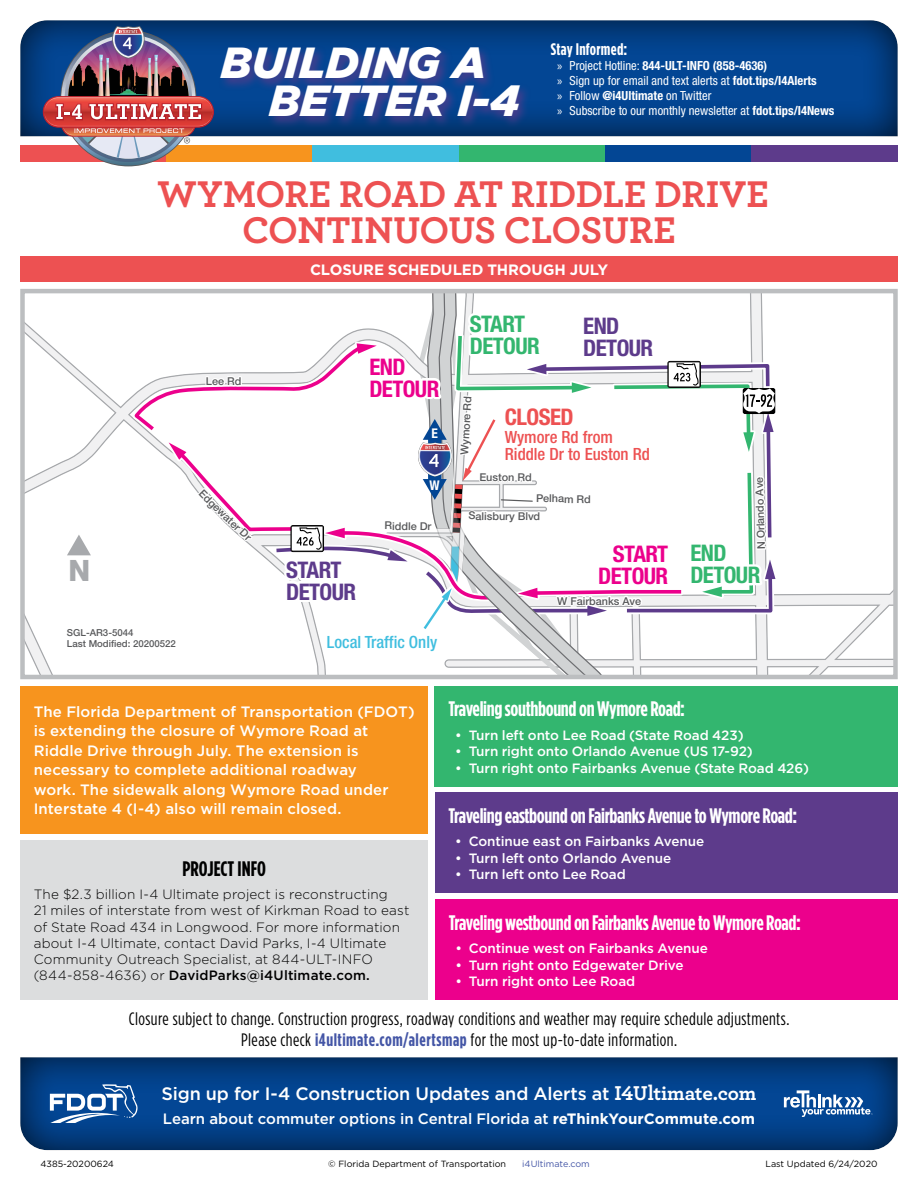
<style>
.page{position:relative;width:918px;height:1188px;background:#fff}
.page>*{position:absolute;margin:0;border:0;box-sizing:border-box;transform-origin:0 0}
.t1{font:italic 900 43.5px/37.5px "Gotham";color:#fff}
.Alert_Header{font:700 39px/36px "Archer";letter-spacing:-.01em;color:#ed5152;text-align:center}
.t2{font:800 29.4px "Helvetica Neue";color:#a7a9ac}
.t3{font:700 condensed 22.95px/21.6px "Helvetica Neue";letter-spacing:-.025em;color:#33b66f}
.t4{font:700 condensed 22.95px/21.6px "Helvetica Neue";letter-spacing:-.025em;color:#ec008c}
.t5{font:700 condensed 22.95px/21.6px "Helvetica Neue";letter-spacing:-.025em;color:#5d3b8b}
.t6{font:700 condensed 22.95px "Helvetica Neue";letter-spacing:-.025em;color:#ed5152}
.body_content{font:700 21px "Gotham Condensed";letter-spacing:-.02em;color:#fff}
.t7{font:700 21px "Gotham Condensed";color:#000}
.t8{font:18px "Gotham Condensed";letter-spacing:.02em;color:#000}
.t9{font:500 18px "Gotham";letter-spacing:-.01em;color:#fff}
.t10{font:500 condensed 16.8px/16.8px "Helvetica Neue";color:#ed5152}
.t11{font:500 condensed 16.8px "Helvetica Neue";color:#40bedf}
.t12{font:700 16.8px "Gotham Condensed";letter-spacing:.015em;color:#fff}
.body_content-2{font:500 15px/19.5px "Gotham";letter-spacing:.005em;color:#fff}
.Alert_Bar{font:700 15px "Gotham";letter-spacing:-.005em;color:#fff}
.t13{font:500 13.5px "Gotham";letter-spacing:-.01em;color:#fff}
.body_content-3{font:300 13.5px/16.2px "Gotham";letter-spacing:.01em;color:#000}
.t14{font:700 condensed 13.35px "Helvetica Neue";color:#fff}
.t15{font:condensed 12.6px/15px "Helvetica Neue LT Std";color:#fff}
.t16{font:500 10.8px "Helvetica Neue";color:#58595b}
.t17{font:500 9.6px/11.6px "Helvetica Neue";color:#58595b}
.t18{font:9px "Gotham";color:#000}
.t19{font:9px "Gotham";color:#4456a6}
.s1{font-family:"Myriad Pro";font-stretch:normal}
.s2{font-weight:700}
.s3{font-weight:500}
.s4{font-weight:700;color:#4456a6}
.s5{font-family:"Archer";font-weight:700;font-size:21px}
</style>
<div class="page">
<div style="left:20px;top:20px;width:878px;height:118px;background:#000;opacity:.75"></div>
<div style="left:218px;top:44px;width:314px;height:85px;background:#5d3b8b;opacity:.75"></div>
<div style="left:20px;top:145px;width:146px;height:17px;background:#ed5152"></div>
<div style="left:166px;top:145px;width:147px;height:17px;background:#f7941e"></div>
<div style="left:313px;top:145px;width:146px;height:17px;background:#40bedf"></div>
<div style="left:459px;top:145px;width:146px;height:17px;background:#33b66f"></div>
<div style="left:605px;top:145px;width:146px;height:17px;background:#034694"></div>
<div style="left:751px;top:145px;width:147px;height:17px;background:#5d3b8b"></div>
<img style="left:44px;top:24px;width:168px;height:142px">
<div style="left:19px;top:1056px;width:880px;height:96px;background:#000;opacity:.75"></div>
<svg style="left:784px;top:1090px;width:89px;height:27px"></svg>
<svg style="left:50px;top:1084px;width:88px;height:39px"></svg>
<div style="left:20px;top:257px;width:878px;height:25px;background:#ed5152"></div>
<div style="left:20px;top:686px;width:408px;height:147px;background:#f7941e"></div>
<div style="left:20px;top:840px;width:408px;height:160px;background:#dcddde"></div>
<svg style="left:25px;top:322px;width:104px;height:352px"></svg>
<svg style="left:67px;top:535px;width:24px;height:20px"></svg>
<div style="left:435px;top:686px;width:463px;height:100px;background:#33b66f"></div>
<div style="left:435px;top:793px;width:463px;height:100px;background:#5d3b8b"></div>
<div style="left:435px;top:900px;width:463px;height:100px;background:#ec008c"></div>
<svg style="left:129px;top:289px;width:766px;height:388px"></svg>
<h1 class="t1" style="left:269px;top:44px;width:252px;text-indent:-48px">BUILDING A<br>BETTER I-4</h1>
<p class="t12" style="left:551px;top:39px;width:78px">Stay Informed:</p>
<p class="t15" style="left:557px;top:58px;width:279px"><span class="s1">»</span> Project Hotline: <span class="s2">844-ULT-INFO (858-4636)<br></span><span class="s1">»</span> Sign up for email and text alerts at <span class="s2">fdot.tips/I4Alerts<br></span><span class="s1">»</span> Follow <span class="s2">@i4Ultimate</span> on Twitter<br><span class="s1">»</span> Subscribe to our monthly newsletter at <span class="s2">fdot.tips/I4News</span></p>
<p class="Alert_Header" style="left:157px;top:173px;width:613px">WYMORE ROAD AT RIDDLE DRIVE<br>CONTINUOUS CLOSURE</p>
<p class="Alert_Bar" style="left:310px;top:260px;width:300px">CLOSURE SCHEDULED THROUGH JULY</p>
<p class="t16" style="left:206px;top:375px;width:37px">Lee Rd</p>
<p class="t2" style="left:68px;top:553px;width:23px">N</p>
<p class="t17" style="left:67px;top:626px;width:111px">SGL-AR3-5044<br>Last Modified: 20200522</p>
<p class="t16" style="left:234px;top:515px;width:30px;rotate:43deg">ter Dr</p>
<p class="t4" style="left:369px;top:356px;width:72px">END<br>DETOUR</p>
<p class="t14" style="left:431px;top:425px;width:8px">E</p>
<p class="t14" style="left:429px;top:477px;width:12px">W</p>
<p class="t16" style="left:385px;top:519px;width:48px;rotate:1deg">Riddle Dr</p>
<p class="t3" style="left:470px;top:313px;width:72px">START<br>DETOUR</p>
<p class="t5" style="left:583px;top:315px;width:72px">END<br>DETOUR</p>
<p class="t16" style="left:458px;top:454px;width:60px;rotate:-87deg">Wymore Rd</p>
<p class="t6" style="left:505px;top:403px;width:70px">CLOSED</p>
<p class="t10" style="left:505px;top:429px;width:147px">Wymore Rd from<br>Riddle Dr to Euston Rd</p>
<p class="t16" style="left:480px;top:470px;width:54px;rotate:1deg">Euston Rd</p>
<p class="t16" style="left:536px;top:492px;width:56px;rotate:1deg">Pelham Rd</p>
<p class="t16" style="left:469px;top:509px;width:73px;rotate:1deg">Salisbury Blvd</p>
<p class="t4" style="left:613px;top:543px;width:57px">START</p>
<p class="t5" style="left:286px;top:559px;width:57px">START</p>
<p class="t4" style="left:598px;top:565px;width:72px">DETOUR</p>
<p class="t5" style="left:286px;top:580px;width:72px">DETOUR</p>
<p class="t16" style="left:557px;top:594px;width:86px">W Fairbanks Ave</p>
<p class="t11" style="left:327px;top:632px;width:112px">Local Traffic Only</p>
<p class="t16" style="left:755px;top:550px;width:74px;rotate:-92deg">N Orlando Ave</p>
<p class="t3" style="left:690px;top:542px;width:72px">END<br>DETOUR</p>
<p class="body_content-2" style="left:34px;top:702px;width:382px">The Florida Department of Transportation (FDOT) is extending the closure of Wymore Road at Riddle Drive through July. The extension is necessary to complete additional roadway<br>work. The sidewalk along Wymore Road under Interstate 4 (I-4) also will remain closed.</p>
<p class="t7" style="left:182px;top:857px;width:85px">PROJECT INFO</p>
<p class="body_content-3" style="left:34px;top:886px;width:377px">The $2.3 billion I-4 Ultimate project is reconstructing<br>21 miles of interstate from west of Kirkman Road to east of State Road 434 in Longwood. For more information about I-4 Ultimate, contact David Parks, I-4 Ultimate Community Outreach Specialist, at 844-ULT-INFO (844-858-4636) or <span class="s3">DavidParks@i4Ultimate.com.</span></p>
<p class="body_content" style="left:448px;top:697px;width:238px">Traveling southbound on Wymore Road:</p>
<p class="t13" style="left:455px;top:726px;width:290px">• Turn left onto Lee Road (State Road 423)</p>
<p class="t13" style="left:455px;top:742px;width:299px">• Turn right onto Orlando Avenue (US 17-92)</p>
<p class="t13" style="left:455px;top:759px;width:355px">• Turn right onto Fairbanks Avenue (State Road 426)</p>
<p class="body_content" style="left:448px;top:803px;width:350px">Traveling eastbound on Fairbanks Avenue to Wymore Road:</p>
<p class="t13" style="left:455px;top:833px;width:251px">• Continue east on Fairbanks Avenue</p>
<p class="t13" style="left:455px;top:849px;width:217px">• Turn left onto Orlando Avenue</p>
<p class="t13" style="left:455px;top:866px;width:172px">• Turn left onto Lee Road</p>
<p class="body_content" style="left:449px;top:910px;width:354px">Traveling westbound on Fairbanks Avenue to Wymore Road:</p>
<p class="t13" style="left:455px;top:940px;width:254px">• Continue west on Fairbanks Avenue</p>
<p class="t13" style="left:455px;top:956px;width:230px">• Turn right onto Edgewater Drive</p>
<p class="t13" style="left:455px;top:973px;width:181px">• Turn right onto Lee Road</p>
<h1 class="t8" style="left:129px;top:1008px;width:662px">Closure subject to change. Construction progress, roadway conditions and weather may require schedule adjustments.</h1>
<h1 class="t8" style="left:241px;top:1030px;width:438px">Please check <span class="s4">i4ultimate.com/alertsmap</span> for the most up-to-date information.</h1>
<p class="t9" style="left:162px;top:1082px;width:596px">Sign up for I-4 Construction Updates and Alerts at <span class="s5">I4Ultimate.com</span></p>
<p class="body_content-2" style="left:163px;top:1109px;width:594px">Learn about commuter options in Central Florida at <span class="s2">reThinkYourCommute.com</span></p>
<p class="t18" style="left:40px;top:1158px;width:75px">4385-20200624</p>
<p class="t18" style="left:328px;top:1158px;width:179px">© Florida Department of Transportation</p>
<p class="t19" style="left:522px;top:1158px;width:69px">i4Ultimate.com</p>
<p class="t18" style="left:765px;top:1158px;width:114px">Last Updated 6/24/2020</p>
</div>
